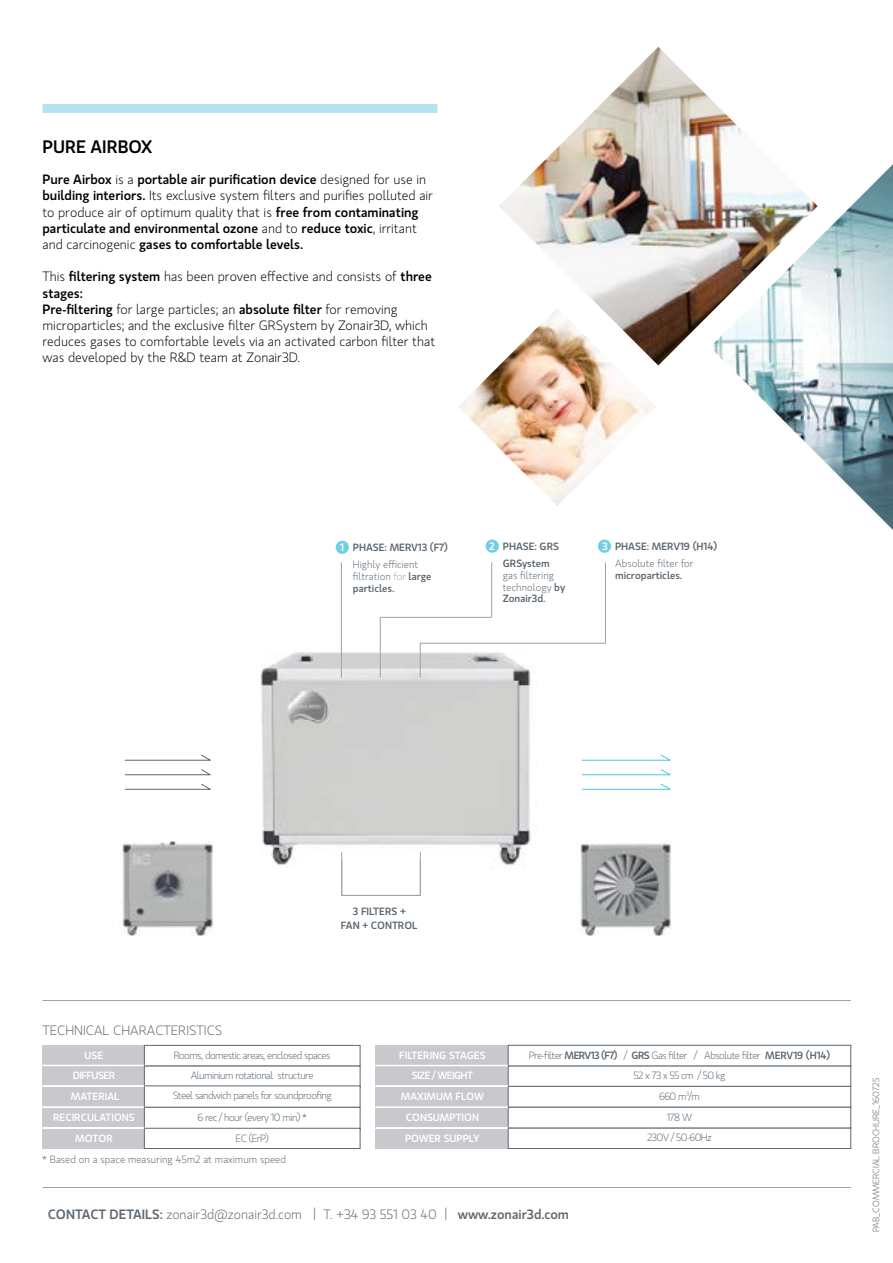
<style>
.page{position:relative;width:893px;height:1263px;background:#fff}
.page>*{position:absolute;margin:0;border:0;box-sizing:border-box;transform-origin:0 0}
.t1{font:500 18px "Gloriola Std";color:#000}
.t2{font:300 13.5px/16.2px "Gloriola Std";color:#000}
.t3{font:500 13.5px/16.2px "Gloriola Std";color:#000}
.t4{font:300 13.5px "Gloriola Std";color:#5c6770}
.t5{font:500 10.8px "Gloriola Std";color:#fff}
.t6{font:300 10.5px "Gloriola Std";letter-spacing:-.05em;color:#5c6770}
.t7{font:300 10.5px/11.9px "Gloriola Std";color:#5c6770}
.t8{font:500 10.5px/13.4px "Gloriola Std";color:#5c6770;text-align:center}
.t9{font:500 10.5px "Gloriola Std";color:#fff}
.t10{font:500 10.5px "Gloriola Std";letter-spacing:-.05em;color:#fff}
.t11{font:300 9px "Gloriola Std";color:#5c6770}
.s1{font-weight:300}
.s2{font-weight:500}
.s3{font-family:"Gloriola Std Display";font-weight:100}
</style>
<div class="page">
<img style="left:260px;top:583px;width:342px;height:353px">
<img style="left:499px;top:47px;width:243px;height:318px">
<img style="left:710px;top:164px;width:183px;height:366px">
<img style="left:458px;top:308px;width:198px;height:198px">
<div style="left:43px;top:1066px;width:102px;height:20px;background:#c9c9cd"></div>
<div style="left:375px;top:1066px;width:134px;height:20px;background:#c9c9cd"></div>
<div style="left:43px;top:1087px;width:102px;height:20px;background:#c9c9cd"></div>
<div style="left:375px;top:1087px;width:134px;height:20px;background:#c9c9cd"></div>
<div style="left:508px;top:1086px;width:343px;height:21px;border:1px solid #5c6770"></div>
<div style="left:43px;top:1108px;width:102px;height:20px;background:#c9c9cd"></div>
<div style="left:375px;top:1108px;width:134px;height:20px;background:#c9c9cd"></div>
<div style="left:144px;top:1107px;width:216px;height:23px;border:1px solid #5c6770"></div>
<div style="left:508px;top:1107px;width:343px;height:21px;border:1px solid #5c6770"></div>
<div style="left:43px;top:1128px;width:102px;height:20px;background:#c9c9cd"></div>
<div style="left:375px;top:1128px;width:134px;height:20px;background:#c9c9cd"></div>
<div style="left:144px;top:1128px;width:216px;height:20px;border:1px solid #5c6770"></div>
<div style="left:508px;top:1128px;width:343px;height:20px;border:1px solid #5c6770"></div>
<div style="left:43px;top:1045px;width:102px;height:20px;background:#c9c9cd"></div>
<div style="left:375px;top:1045px;width:134px;height:20px;background:#c9c9cd"></div>
<div style="left:144px;top:1045px;width:216px;height:21px;border:1px solid #5c6770"></div>
<div style="left:508px;top:1045px;width:343px;height:21px;border:1px solid #5c6770"></div>
<hr style="left:43px;top:1187px;width:808px;height:1px;background:#9fa2a9">
<hr style="left:43px;top:1000px;width:808px;height:1px;background:#9fa2a9">
<div style="left:43px;top:104px;width:394px;height:9px;background:#b4e3f3"></div>
<div style="left:336px;top:541px;width:13px;height:13px;background:#71cee3;border-radius:50%"></div>
<div style="left:598px;top:540px;width:13px;height:13px;background:#71cee3;border-radius:50%"></div>
<div style="left:486px;top:539px;width:13px;height:14px;background:#71cee3;border-radius:50%"></div>
<svg style="left:582px;top:754px;width:89px;height:7px"></svg>
<svg style="left:582px;top:769px;width:89px;height:6px"></svg>
<svg style="left:582px;top:783px;width:89px;height:7px"></svg>
<svg style="left:125px;top:754px;width:86px;height:7px"></svg>
<svg style="left:125px;top:769px;width:86px;height:6px"></svg>
<svg style="left:125px;top:783px;width:86px;height:7px"></svg>
<img style="left:119px;top:841px;width:95px;height:95px">
<img style="left:577px;top:841px;width:94px;height:94px">
<hr style="left:341px;top:562px;width:1px;height:116px;background:#9fa2a9">
<hr style="left:380px;top:617px;width:1px;height:61px;background:#9fa2a9">
<hr style="left:420px;top:643px;width:1px;height:35px;background:#9fa2a9">
<hr style="left:605px;top:562px;width:1px;height:81px;background:#9fa2a9">
<hr style="left:491px;top:562px;width:1px;height:55px;background:#9fa2a9">
<hr style="left:420px;top:643px;width:186px;height:1px;background:#9fa2a9">
<hr style="left:380px;top:617px;width:112px;height:1px;background:#9fa2a9">
<hr style="left:43px;top:1085px;width:101px;height:1px;background:#fff">
<hr style="left:42px;top:1106px;width:102px;height:2px;background:#fff">
<hr style="left:43px;top:1127px;width:101px;height:1px;background:#fff">
<hr style="left:376px;top:1085px;width:132px;height:2px;background:#fff">
<hr style="left:375px;top:1106px;width:133px;height:2px;background:#fff">
<hr style="left:376px;top:1127px;width:132px;height:1px;background:#fff">
<h1 class="t1" style="left:43px;top:134px;width:112px">PURE AIRBOX</h1>
<p class="t3" style="left:43px;top:171px;width:392px">Pure Airbox <span class="s1">is a</span> portable air purification device <span class="s1">designed for use in </span>building interiors. <span class="s1">Its exclusive system filters and purifies polluted air to produce air of optimum quality that is</span> free from contaminating particulate and environmental ozone <span class="s1">and to</span> reduce toxic<span class="s1">, irritant and carcinogenic</span> gases to comfortable levels.</p>
<p class="t2" style="left:43px;top:268px;width:394px">This <span class="s2">filtering system</span> has been proven effective and consists of <span class="s2">three stages:<br>Pre-filtering</span> for large particles; an <span class="s2">absolute filter</span> for removing microparticles; and the exclusive filter GRSystem by Zonair3D, which reduces gases to comfortable levels via an activated carbon filter that was developed by the R&amp;D team at Zonair3D.</p>
<p class="t5" style="left:340px;top:540px;width:5px">1</p>
<p class="t5" style="left:489px;top:539px;width:7px">2</p>
<p class="t8" style="left:615px;top:539px;width:103px">PHASE: MERV19 (H14)</p>
<p class="t8" style="left:503px;top:556px;width:48px">GRSystem</p>
<p class="t7" style="left:503px;top:569px;width:64px">gas filtering technology <span class="s2">by<br>Zonair3d.</span></p>
<p class="t8" style="left:353px;top:540px;width:97px">PHASE: MERV13 (F7)</p>
<p class="t5" style="left:602px;top:539px;width:7px">3</p>
<p class="t8" style="left:503px;top:539px;width:58px">PHASE: GRS</p>
<p class="t7" style="left:615px;top:557px;width:80px">Absolute filter for</p>
<p class="t8" style="left:615px;top:568px;width:69px">microparticles.</p>
<p class="t7" style="left:353px;top:558px;width:80px">Highly efficient filtration <span class="s3">for</span> <span class="s2">large particles.</span></p>
<p class="t4" style="left:43px;top:1021px;width:181px">TECHNICAL CHARACTERISTICS</p>
<p class="t8" style="left:341px;top:905px;width:78px">3 FILTERS +<br>FAN + CONTROL</p>
<p class="t9" style="left:85px;top:1047px;width:20px">USE</p>
<p class="t6" style="left:174px;top:1048px;width:158px">Rooms, domestic areas, enclosed spaces</p>
<p class="t9" style="left:399px;top:1047px;width:88px">FILTERING STAGES</p>
<p class="t6" style="left:529px;top:1048px;width:303px">Pre-filter <span class="s2">MERV13 (F7)</span> / <span class="s2">GRS</span> Gas filter / Absolute filter <span class="s2">MERV19 (H14)</span></p>
<p class="t10" style="left:73px;top:1068px;width:44px">DIFFUSER</p>
<p class="t6" style="left:191px;top:1068px;width:124px">Aluminium rotational structure</p>
<p class="t10" style="left:412px;top:1068px;width:63px">SIZE / WEIGHT</p>
<p class="t6" style="left:633px;top:1068px;width:94px">52 x 73 x 55 cm / 50 kg</p>
<p class="t9" style="left:71px;top:1089px;width:50px">MATERIAL</p>
<p class="t6" style="left:173px;top:1088px;width:161px">Steel sandwich panels for soundproofing</p>
<p class="t9" style="left:401px;top:1089px;width:85px">MAXIMUM FLOW</p>
<p class="t6" style="left:659px;top:1089px;width:42px">660 m<sup>3</sup>/m</p>
<p class="t9" style="left:53px;top:1110px;width:83px">RECIRCULATIONS</p>
<p class="t6" style="left:197px;top:1110px;width:111px">6 rec / hour (every 10 min) *</p>
<p class="t9" style="left:406px;top:1110px;width:75px">CONSUMPTION</p>
<p class="t6" style="left:667px;top:1110px;width:27px">178 W</p>
<p class="t9" style="left:75px;top:1131px;width:39px">MOTOR</p>
<p class="t6" style="left:236px;top:1131px;width:35px">EC (ErP)</p>
<p class="t9" style="left:405px;top:1131px;width:76px">POWER SUPPLY</p>
<p class="t6" style="left:647px;top:1131px;width:66px">230V / 50-60Hz</p>
<p class="t7" style="left:42px;top:1153px;width:245px">* Based on a space measuring 45m2 at maximum speed</p>
<p class="t4" style="left:48px;top:1205px;width:523px"><span class="s2">CONTACT DETAILS:</span> zonair3d@zonair3d.com | T. +34 93 551 03 40 | <span class="s2">www.zonair3d.com</span></p>
<p class="t11" style="left:870px;top:1232px;width:156px;rotate:-90deg">PAB_COMMERCIAL BROCHURE_160725</p>
</div>
